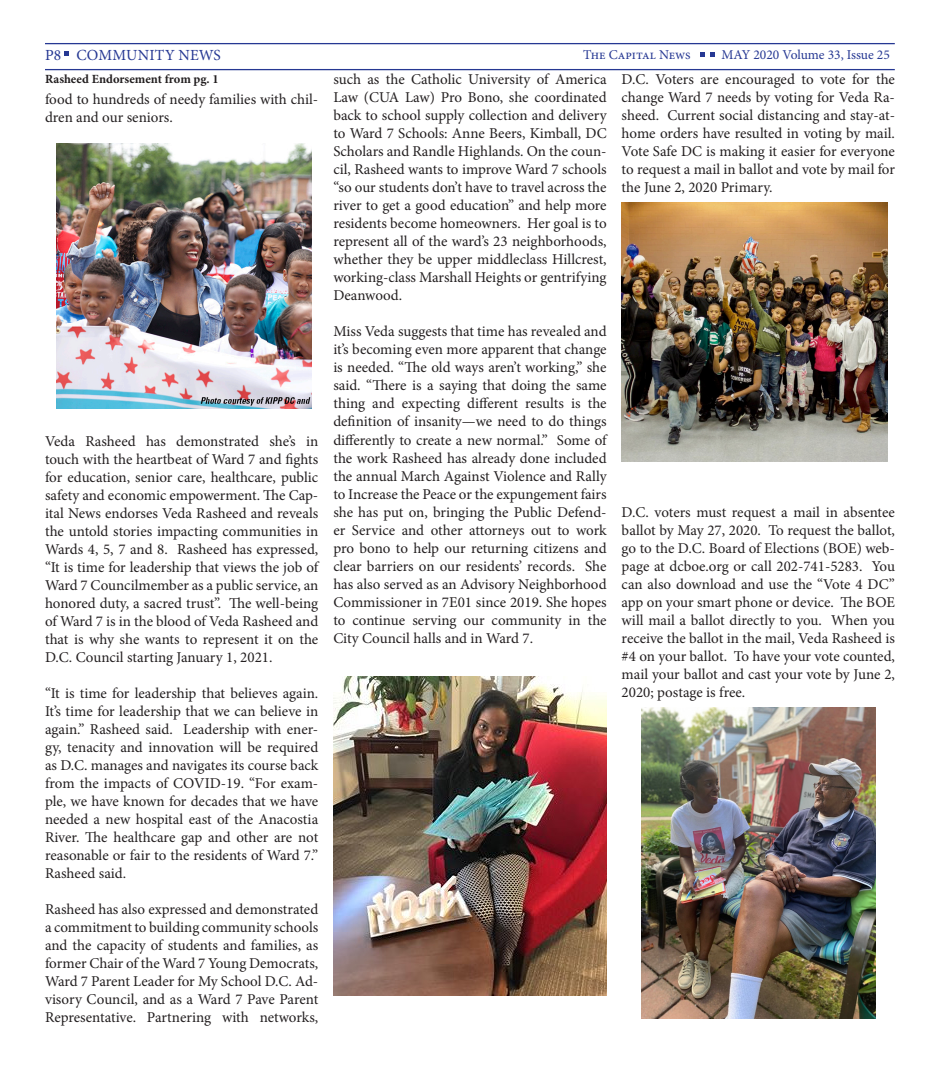
<style>
.page{position:relative;width:940px;height:1076px;background:#fff}
.page>*{position:absolute;margin:0;border:0;box-sizing:border-box;transform-origin:0 0}
.t1{font:15.5px "Minion Pro";letter-spacing:.01em;color:#263893}
.t2{font:15px/18px "Minion Pro";color:#231f20;text-align:justify}
.t3{font:13.5px "Minion Pro";color:#263893}
.t4{font:700 12.5px "Minion Pro";color:#231f20}
</style>
<div class="page">
<hr style="left:45px;top:43px;width:849px;height:1px;background:#263893">
<hr style="left:45px;top:69px;width:849px;height:1px;background:#263893">
<svg style="left:65px;top:51px;width:4px;height:5px"></svg>
<svg style="left:700px;top:53px;width:4px;height:4px"></svg>
<svg style="left:710px;top:53px;width:5px;height:4px"></svg>
<img style="left:56px;top:144px;width:255px;height:264px">
<img style="left:621px;top:202px;width:266px;height:260px">
<img style="left:333px;top:677px;width:273px;height:319px">
<img style="left:641px;top:707px;width:234px;height:312px">
<p class="t1" style="left:45px;top:44px;width:177px">P8 COMMUNITY NEWS</p>
<p class="t3" style="left:583px;top:45px;width:109px">The Capital News</p>
<p class="t3" style="left:721px;top:45px;width:170px">MAY 2020 Volume 33, Issue 25</p>
<p class="t4" style="left:45px;top:70px;width:175px">Rasheed Endorsement from pg. 1</p>
<p class="t2" style="left:45px;top:91px;width:275px">food to hundreds of needy families with chil&shy;dren and our seniors.</p>
<p class="t2" style="left:333px;top:71px;width:275px">such as the Catholic University of America Law (CUA Law) Pro Bono, she coordinated back to school supply collection and delivery to Ward 7 Schools: Anne Beers, Kimball, DC Scholars and Randle Highlands. On the coun&shy;cil, Rasheed wants to improve Ward 7 schools “so our students don’t have to travel across the river to get a good education” and help more residents become homeowners. Her goal is to represent all of the ward’s 23 neighborhoods, whether they be upper middleclass Hillcrest, working-class Marshall Heights or gentrifying Deanwood.</p>
<p class="t2" style="left:333px;top:323px;width:275px">Miss Veda suggests that time has revealed and it’s becoming even more apparent that change is needed. “The old ways aren’t working,” she said. “There is a saying that doing the same thing and expecting different results is the definition of insanity—we need to do things differently to create a new normal.” Some of the work Rasheed has already done included the annual March Against Violence and Rally to Increase the Peace or the expungement fairs she has put on, bringing the Public Defend&shy;er Service and other attorneys out to work pro bono to help our returning citizens and clear barriers on our residents’ records. She has also served as an Advisory Neighborhood Commissioner in 7E01 since 2019. She hopes to continue serving our community in the City Council halls and in Ward 7.</p>
<p class="t2" style="left:621px;top:71px;width:275px">D.C. Voters are encouraged to vote for the change Ward 7 needs by voting for Veda Ra&shy;sheed. Current social distancing and stay-at&shy;home orders have resulted in voting by mail.<br>Vote Safe DC is making it easier for everyone to request a mail in ballot and vote by mail for the June 2, 2020 Primary.</p>
<p class="t2" style="left:45px;top:433px;width:275px">Veda Rasheed has demonstrated she’s in touch with the heartbeat of Ward 7 and fights for education, senior care, healthcare, public safety and economic empowerment. The Cap&shy;ital News endorses Veda Rasheed and reveals the untold stories impacting communities in Wards 4, 5, 7 and 8. Rasheed has expressed, “It is time for leadership that views the job of Ward 7 Councilmember as a public service, an honored duty, a sacred trust”. The well-being of Ward 7 is in the blood of Veda Rasheed and that is why she wants to represent it on the D.C. Council starting January 1, 2021.</p>
<p class="t2" style="left:45px;top:685px;width:275px">“It is time for leadership that believes again.<br>It’s time for leadership that we can believe in again.” Rasheed said. Leadership with ener&shy;gy, tenacity and innovation will be required as D.C. manages and navigates its course back from the impacts of COVID-19. “For exam&shy;ple, we have known for decades that we have needed a new hospital east of the Anacostia River. The healthcare gap and other are not reasonable or fair to the residents of Ward 7.” Rasheed said.</p>
<p class="t2" style="left:45px;top:901px;width:275px">Rasheed has also expressed and demonstrated a commitment to building community schools and the capacity of students and families, as former Chair of the Ward 7 Young Democrats, Ward 7 Parent Leader for My School D.C. Ad&shy;visory Council, and as a Ward 7 Pave Parent Representative. Partnering with networks,</p>
<p class="t2" style="left:621px;top:503px;width:275px">D.C. voters must request a mail in absentee ballot by May 27, 2020. To request the ballot, go to the D.C. Board of Elections (BOE) web&shy;page at dcboe.org or call 202-741-5283. You can also download and use the “Vote 4 DC” app on your smart phone or device. The BOE will mail a ballot directly to you. When you receive the ballot in the mail, Veda Rasheed is #4 on your ballot. To have your vote counted, mail your ballot and cast your vote by June 2, 2020; postage is free.</p>
</div>
